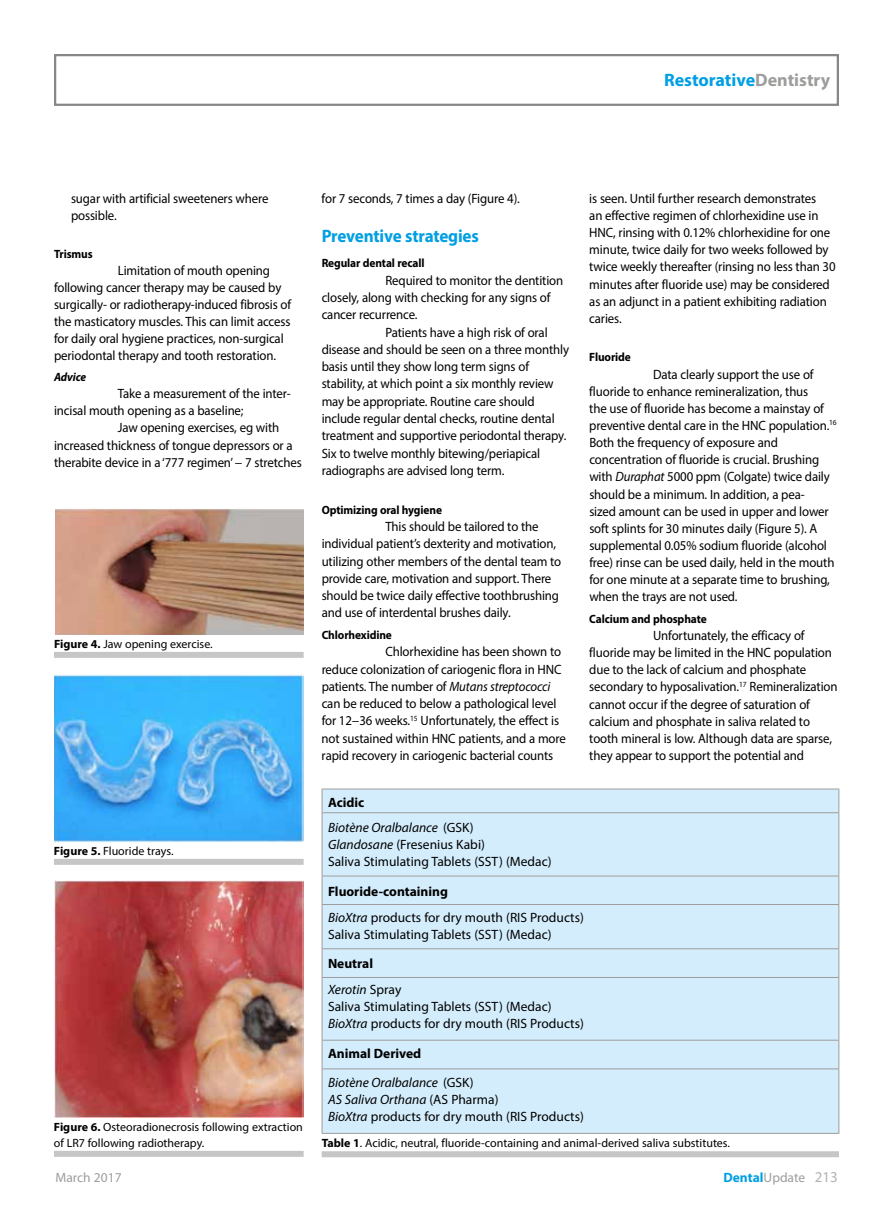
<style>
.page{position:relative;width:893px;height:1212px;background:#fff}
.page>*{position:absolute;margin:0;border:0;box-sizing:border-box;transform-origin:0 0}
.t1{font:700 18px "Myriad Pro";letter-spacing:-.01em;color:#009fe3}
.t2{font:700 18px "Myriad Pro";letter-spacing:-.01em;color:#009fe3;scale:.95 1}
.t3{font:13.5px/17.1px "Myriad Pro";letter-spacing:-.01em;color:#000;scale:.95 1}
.t4{font:13.5px/17px "Myriad Pro";letter-spacing:-.01em;color:#000}
.t5{font:700 13.5px/25.5px "Myriad Pro";color:#000}
.t6{font:italic 13.5px/25.5px "Myriad Pro";color:#000}
.t7{font:700 13.5px "Myriad Pro";color:#009fe3}
.t8{font:13.5px "Myriad Pro";color:#9d9d9c}
.t9{font:12px/15.8px "Myriad Pro";color:#000}
.t10{font:700 12px "Myriad Pro";letter-spacing:-.01em;color:#000;scale:.95 1}
.t11{font:italic 700 12px "Myriad Pro";letter-spacing:-.01em;color:#000;scale:.95 1}
.s1{color:#9d9d9c}
.s2{font-weight:700}
.s3{font-style:italic}
.s4{font-weight:700;font-style:normal}
.s5{font-style:normal}
.s6{font-weight:400;font-style:italic}
.s7{font-weight:400}
.s8{font-weight:400;color:#9d9d9c}
.s9{font-weight:400;font-size:15px;color:#b3b2b2}
</style>
<div class="page">
<div style="left:54px;top:54px;width:785px;height:52px;border:2px solid #878787"></div>
<div style="left:323px;top:790px;width:515px;height:343px;background:#d4edfc"></div>
<hr style="left:322px;top:789px;width:517px;height:1px;background:#9d9d9c">
<svg style="left:322px;top:789px;width:1px;height:23px"></svg>
<svg style="left:838px;top:789px;width:1px;height:23px"></svg>
<hr style="left:322px;top:812px;width:517px;height:1px;background:#9d9d9c">
<hr style="left:322px;top:813px;width:1px;height:63px;background:#9d9d9c">
<hr style="left:838px;top:813px;width:1px;height:63px;background:#9d9d9c">
<hr style="left:322px;top:876px;width:517px;height:1px;background:#9d9d9c">
<svg style="left:322px;top:876px;width:1px;height:28px"></svg>
<svg style="left:838px;top:876px;width:1px;height:28px"></svg>
<hr style="left:322px;top:904px;width:517px;height:1px;background:#9d9d9c">
<hr style="left:322px;top:905px;width:1px;height:43px;background:#9d9d9c">
<hr style="left:838px;top:905px;width:1px;height:43px;background:#9d9d9c">
<hr style="left:322px;top:948px;width:517px;height:1px;background:#9d9d9c">
<svg style="left:322px;top:949px;width:1px;height:28px"></svg>
<svg style="left:838px;top:949px;width:1px;height:28px"></svg>
<hr style="left:322px;top:977px;width:517px;height:1px;background:#9d9d9c">
<hr style="left:322px;top:978px;width:1px;height:62px;background:#9d9d9c">
<hr style="left:838px;top:978px;width:1px;height:62px;background:#9d9d9c">
<hr style="left:322px;top:1040px;width:517px;height:1px;background:#9d9d9c">
<svg style="left:322px;top:1040px;width:1px;height:28px"></svg>
<svg style="left:838px;top:1040px;width:1px;height:28px"></svg>
<hr style="left:322px;top:1068px;width:517px;height:1px;background:#9d9d9c">
<hr style="left:322px;top:1069px;width:1px;height:64px;background:#9d9d9c">
<hr style="left:838px;top:1069px;width:1px;height:64px;background:#9d9d9c">
<hr style="left:322px;top:1133px;width:517px;height:1px;background:#9d9d9c">
<div style="left:322px;top:1151px;width:517px;height:6px;background:#c6c6c6"></div>
<div style="left:54px;top:652px;width:250px;height:6px;background:#c6c6c6"></div>
<div style="left:54px;top:859px;width:250px;height:6px;background:#c6c6c6"></div>
<div style="left:54px;top:1151px;width:250px;height:6px;background:#c6c6c6"></div>
<img style="left:55px;top:509px;width:249px;height:126px">
<img style="left:54px;top:674px;width:250px;height:168px">
<img style="left:54px;top:881px;width:250px;height:236px">
<h1 class="t1" style="left:664px;top:68px;width:168px">Restorative<span class="s1">Dentistry</span></h1>
<p class="t3" style="left:71px;top:190px;width:209px">sugar with artificial sweeteners where possible.</p>
<p class="t10" style="left:54px;top:246px;width:42px">Trismus</p>
<p class="t3" style="left:54px;top:262px;width:251px;text-indent:64px">Limitation of mouth opening following cancer therapy may be caused by surgically- or radiotherapy-induced fibrosis of the masticatory muscles. This can limit access for daily oral hygiene practices, non-surgical periodontal therapy and tooth restoration.</p>
<p class="t11" style="left:54px;top:370px;width:35px">Advice</p>
<p class="t3" style="left:118px;top:385px;width:184px">Take a measurement of the inter-</p>
<p class="t3" style="left:54px;top:402px;width:201px">incisal mouth opening as a baseline;</p>
<p class="t3" style="left:118px;top:419px;width:172px">Jaw opening exercises, eg with</p>
<p class="t3" style="left:54px;top:436px;width:253px">increased thickness of tongue depressors or a</p>
<p class="t3" style="left:54px;top:453px;width:262px">therabite device in a ‘777 regimen’ − 7 stretches</p>
<p class="t9" style="left:54px;top:635px;width:160px"><span class="s2">Figure 4.</span> Jaw opening exercise.</p>
<p class="t9" style="left:54px;top:842px;width:121px"><span class="s2">Figure 5.</span> Fluoride trays.</p>
<p class="t9" style="left:54px;top:1119px;width:250px"><span class="s2">Figure 6.</span> Osteoradionecrosis following extraction of LR7 following radiotherapy.</p>
<p class="t3" style="left:322px;top:190px;width:210px">for 7 seconds, 7 times a day (Figure 4).</p>
<h1 class="t2" style="left:322px;top:224px;width:167px">Preventive strategies</h1>
<p class="t10" style="left:322px;top:256px;width:110px">Regular dental recall</p>
<p class="t3" style="left:385px;top:271px;width:189px">Required to monitor the dentition</p>
<p class="t3" style="left:322px;top:289px;width:242px">closely, along with checking for any signs of</p>
<p class="t3" style="left:322px;top:306px;width:102px">cancer recurrence.</p>
<p class="t3" style="left:385px;top:323px;width:172px">Patients have a high risk of oral</p>
<p class="t3" style="left:322px;top:341px;width:262px">disease and should be seen on a three monthly</p>
<p class="t3" style="left:322px;top:358px;width:220px">basis until they show long term signs of</p>
<p class="t3" style="left:322px;top:375px;width:246px">stability, at which point a six monthly review</p>
<p class="t3" style="left:322px;top:392px;width:226px">may be appropriate. Routine care should</p>
<p class="t3" style="left:322px;top:410px;width:247px">include regular dental checks, routine dental</p>
<p class="t3" style="left:322px;top:427px;width:259px">treatment and supportive periodontal therapy.</p>
<p class="t3" style="left:322px;top:444px;width:232px">Six to twelve monthly bitewing/periapical</p>
<p class="t3" style="left:322px;top:461px;width:194px">radiographs are advised long term.</p>
<p class="t10" style="left:322px;top:502px;width:128px">Optimizing oral hygiene</p>
<p class="t3" style="left:322px;top:518px;width:254px;text-indent:64px">This should be tailored to the individual patient’s dexterity and motivation, utilizing other members of the dental team to provide care, motivation and support. There should be twice daily effective toothbrushing and use of interdental brushes daily.</p>
<p class="t10" style="left:322px;top:627px;width:75px">Chlorhexidine</p>
<p class="t3" style="left:322px;top:643px;width:259px;text-indent:64px">Chlorhexidine has been shown to reduce colonization of cariogenic flora in HNC patients. The number of <span class="s3">Mutans streptococci </span>can be reduced to below a pathological level for 12−36 weeks.<sup>15</sup> Unfortunately, the effect is not sustained within HNC patients, and a more rapid recovery in cariogenic bacterial counts</p>
<p class="t3" style="left:589px;top:190px;width:261px">is seen. Until further research demonstrates<br>an effective regimen of chlorhexidine use in HNC, rinsing with 0.12% chlorhexidine for one minute, twice daily for two weeks followed by twice weekly thereafter (rinsing no less than 30 minutes after fluoride use) may be considered as an adjunct in a patient exhibiting radiation caries.</p>
<p class="t10" style="left:589px;top:349px;width:45px">Fluoride</p>
<p class="t3" style="left:589px;top:365px;width:262px;text-indent:64px">Data clearly support the use of fluoride to enhance remineralization, thus<br>the use of fluoride has become a mainstay of preventive dental care in the HNC population.<sup>16<br></sup>Both the frequency of exposure and concentration of fluoride is crucial. Brushing with <span class="s3">Duraphat</span> 5000 ppm (Colgate) twice daily should be a minimum. In addition, a pea-<br>sized amount can be used in upper and lower soft splints for 30 minutes daily (Figure 5). A supplemental 0.05% sodium fluoride (alcohol free) rinse can be used daily, held in the mouth for one minute at a separate time to brushing, when the trays are not used.</p>
<p class="t10" style="left:589px;top:611px;width:125px">Calcium and phosphate</p>
<p class="t3" style="left:589px;top:627px;width:263px;text-indent:64px">Unfortunately, the efficacy of fluoride may be limited in the HNC population due to the lack of calcium and phosphate secondary to hyposalivation.<sup>17</sup> Remineralization cannot occur if the degree of saturation of calcium and phosphate in saliva related to tooth mineral is low. Although data are sparse, they appear to support the potential and</p>
<p class="t6" style="left:328px;top:789px;width:147px"><span class="s4">Acidic<br></span>Biotène Oralbalance <span class="s5">(GSK)</span></p>
<p class="t4" style="left:328px;top:836px;width:225px"><span class="s3">Glandosane</span> (Fresenius Kabi)<br>Saliva Stimulating Tablets (SST) (Medac)</p>
<p class="t4" style="left:328px;top:878px;width:257px;line-height:25.5px"><span class="s2">Fluoride-containing<br></span><span class="s3">BioXtra</span> products for dry mouth (RIS Products)</p>
<p class="t4" style="left:328px;top:925px;width:225px">Saliva Stimulating Tablets (SST) (Medac)</p>
<p class="t5" style="left:328px;top:950px;width:75px">Neutral<br><span class="s6">Xerotin</span> <span class="s7">Spray</span></p>
<p class="t4" style="left:328px;top:998px;width:257px">Saliva Stimulating Tablets (SST) (Medac)<br><span class="s3">BioXtra</span> products for dry mouth (RIS Products)</p>
<p class="t5" style="left:328px;top:1040px;width:95px">Animal Derived</p>
<p class="t4" style="left:328px;top:1074px;width:257px"><span class="s3">Biotène Oralbalance</span> (GSK)<br><span class="s3">AS Saliva Orthana</span> (AS Pharma)<br><span class="s3">BioXtra</span> products for dry mouth (RIS Products)</p>
<p class="t9" style="left:322px;top:1135px;width:410px"><span class="s2">Table 1</span>. Acidic, neutral, fluoride-containing and animal-derived saliva substitutes.</p>
<p class="t8" style="left:56px;top:1168px;width:68px">March 2017</p>
<p class="t7" style="left:723px;top:1168px;width:116px">Dental<span class="s8">Update</span> <span class="s9">213</span></p>
</div>
